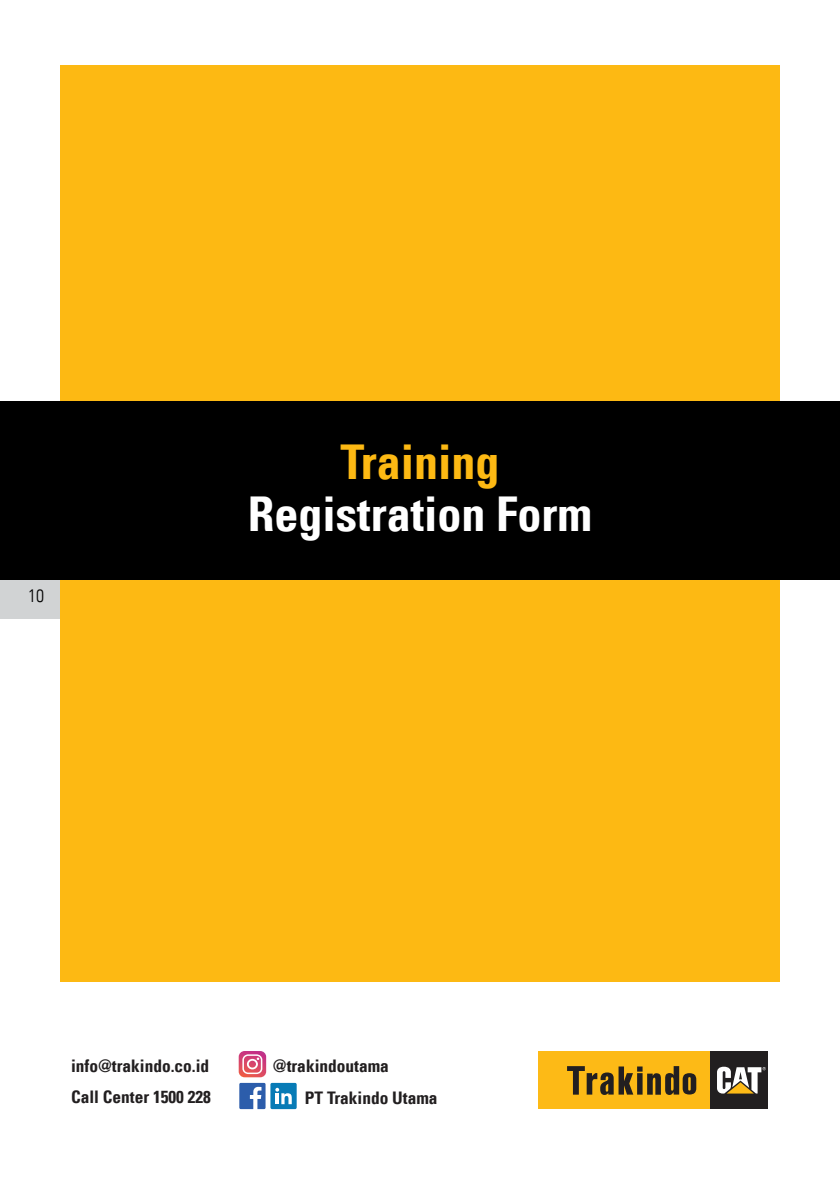
<style>
.page{position:relative;width:840px;height:1191px;background:#fff}
.page>*{position:absolute;margin:0;border:0;box-sizing:border-box;transform-origin:0 0}
.t1{font:700 condensed 48px "Univers LT";color:#fff}
.t2{font:700 condensed 48px "Univers LT";color:#fdb913}
.t3{font:300 condensed 18px "Univers LT";color:#000}
.t4{font:700 condensed 17.4px/30.8px "Univers LT";color:#221f20}
</style>
<div class="page">
<div style="left:0;top:573px;width:60px;height:45px;background:#d1d3d4"></div>
<div style="left:60px;top:65px;width:719px;height:916px;background:#fdb913"></div>
<div style="left:0;top:401px;width:839px;height:178px;background:#000"></div>
<div style="left:538px;top:1051px;width:172px;height:58px;background:#fdba16"></div>
<svg style="left:567px;top:1066px;width:129px;height:29px"></svg>
<div style="left:710px;top:1051px;width:57px;height:58px;background:#221f20"></div>
<svg style="left:717px;top:1066px;width:48px;height:27px"></svg>
<div style="left:270px;top:1082px;width:26px;height:27px;background:#077bb6;border-radius:2px"></div>
<svg style="left:275px;top:1087px;width:16px;height:17px"></svg>
<svg style="left:238px;top:1051px;width:28px;height:58px"></svg>
<p class="t3" style="left:28px;top:584px;width:17px">10</p>
<h1 class="t2" style="left:340px;top:432px;width:161px">Training</h1>
<h1 class="t1" style="left:248px;top:484px;width:345px">Registration Form</h1>
<p class="t4" style="left:71px;top:1050px;width:141px">info@trakindo.co.id<br>Call Center 1500 228</p>
<p class="t4" style="left:273px;top:1050px;width:117px">@trakindoutama</p>
<p class="t4" style="left:305px;top:1082px;width:134px">PT Trakindo Utama</p>
</div>
